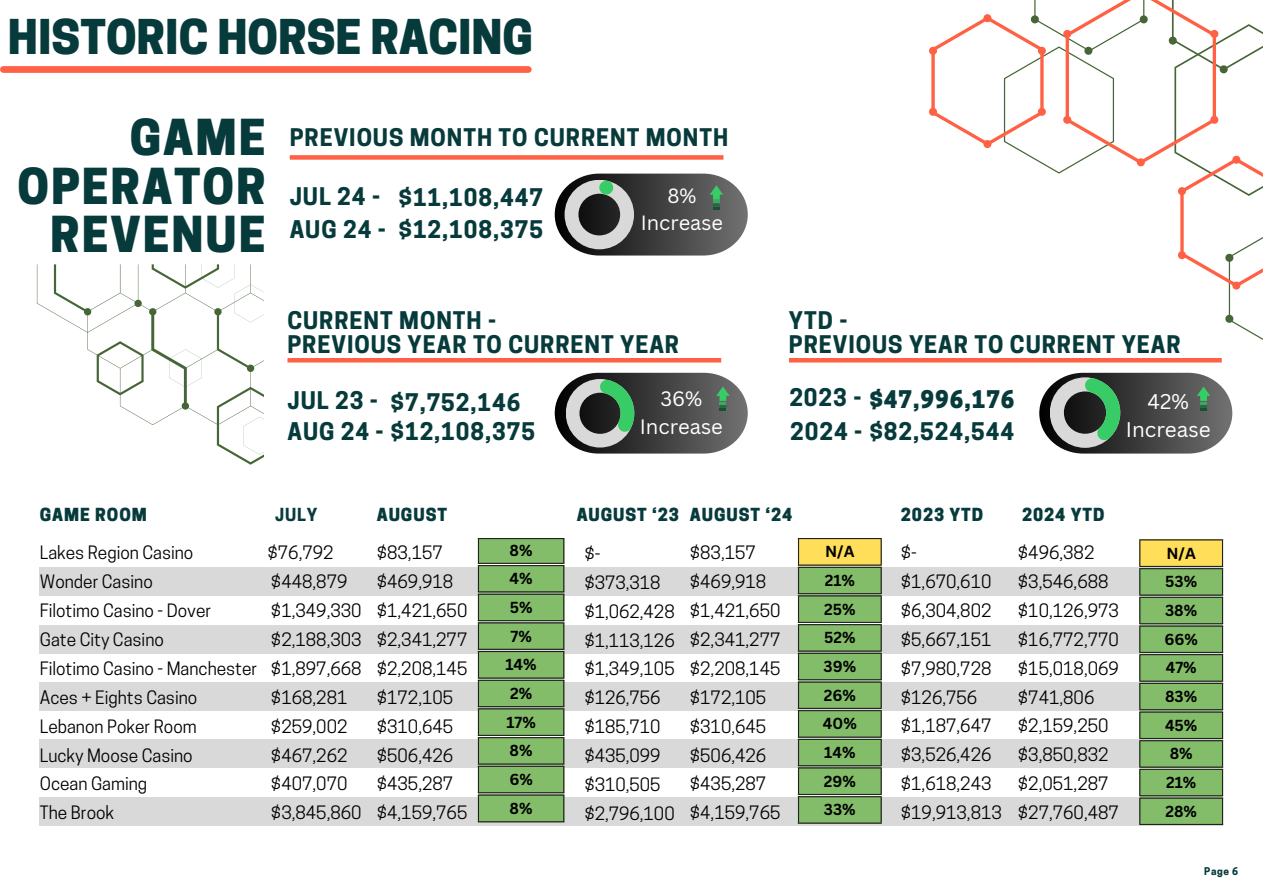
<style>
.page{position:relative;width:1263px;height:894px;background:#fff}
.page>*{position:absolute;margin:0;border:0;box-sizing:border-box;transform-origin:0 0}
.t1{font:800 46.5px/48.3px "Cooper Hewitt";letter-spacing:.04em;color:#073a3b;text-align:right}
.t2{font:800 45px "Cooper Hewitt";color:#073a3b}
.t3{font:700 22.8px/23.7px "Cooper Hewitt";letter-spacing:.04em;color:#073a3b}
.t4{font:800 22.8px "Cooper Hewitt";letter-spacing:.04em;color:#073a3b}
.t5{font:20.7px/28.7px "Canva Sans";color:#fff;text-align:center}
.t6{font:20.25px/28px "Canva Sans";color:#fff;text-align:center}
.t7{font:20.1px/27.8px "Canva Sans";color:#fff;text-align:center}
.t8{font:17.25px/28.8px "Cooper Hewitt";color:#000}
.t9{font:800 16.95px "Cooper Hewitt";letter-spacing:.055em;color:#073a3b}
.t10{font:700 16.95px "Cooper Hewitt";color:#073a3b}
.t11{font:700 15.6px "Canva Sans";color:#000}
.t12{font:700 10.05px "Cooper Hewitt";color:#073a3b}
</style>
<div class="page">
<div style="left:3px;top:66px;width:525px;height:7px;background:#ff6145"></div>
<svg style="left:1039px;top:372px;width:193px;height:81px;background:#616b64"></svg>
<svg style="left:555px;top:372px;width:193px;height:81px;background:#616a64"></svg>
<div style="left:40px;top:567px;width:1183px;height:29px;background:#d9d9d9"></div>
<div style="left:40px;top:624px;width:1183px;height:29px;background:#d9d9d9"></div>
<div style="left:40px;top:682px;width:1183px;height:28px;background:#d9d9d9"></div>
<div style="left:40px;top:739px;width:1183px;height:29px;background:#d9d9d9"></div>
<div style="left:40px;top:796px;width:1183px;height:29px;background:#d9d9d9"></div>
<svg style="left:478px;top:538px;width:86px;height:283px;background:#7cae65"></svg>
<hr style="left:478px;top:794px;width:86px;height:1px;background:#222">
<hr style="left:478px;top:821px;width:86px;height:1px;background:#222">
<hr style="left:798px;top:538px;width:84px;height:1px;background:#222">
<svg style="left:798px;top:539px;width:84px;height:283px;background:#87b164"></svg>
<hr style="left:798px;top:796px;width:84px;height:1px;background:#222">
<hr style="left:798px;top:822px;width:84px;height:1px;background:#222">
<svg style="left:37px;top:264px;width:227px;height:200px"></svg>
<svg style="left:243px;top:416px;width:21px;height:38px"></svg>
<svg style="left:929px;top:0;width:334px;height:340px"></svg>
<div style="left:290px;top:155px;width:433px;height:5px;background:#ff6145"></div>
<hr style="left:287px;top:358px;width:434px;height:4px;background:#ff6145">
<hr style="left:789px;top:358px;width:433px;height:4px;background:#ff6145">
<hr style="left:1139px;top:539px;width:84px;height:1px;background:#222">
<svg style="left:1139px;top:540px;width:84px;height:283px;background:#87b164"></svg>
<hr style="left:1139px;top:797px;width:84px;height:1px;background:#222">
<hr style="left:1139px;top:823px;width:84px;height:1px;background:#222">
<svg style="left:555px;top:173px;width:193px;height:82px;background:#686b69"></svg>
<h1 class="t2" style="left:8px;top:20px;width:527px">HISTORIC HORSE RACING</h1>
<h2 class="t1" style="left:17px;top:119px;width:250px">GAME<br>OPERATOR<br>REVENUE</h2>
<h6 class="t3" style="left:290px;top:128px;width:440px">PREVIOUS MONTH TO CURRENT MONTH</h6>
<p class="t3" style="left:398px;top:188px;width:146px">$11,108,447</p>
<p class="t3" style="left:290px;top:187px;width:92px">JUL 24 -</p>
<p class="t3" style="left:290px;top:220px;width:98px">AUG 24 -</p>
<p class="t3" style="left:398px;top:220px;width:146px">$12,108,375</p>
<h5 class="t7" style="left:641px;top:181px;width:84px">8%<br>Increase</h5>
<p class="t3" style="left:287px;top:312px;width:393px">CURRENT MONTH -<br>PREVIOUS YEAR TO CURRENT YEAR</p>
<h3 class="t3" style="left:789px;top:311px;width:393px">YTD -<br>PREVIOUS YEAR TO CURRENT YEAR</h3>
<p class="t3" style="left:789px;top:388px;width:74px">2023 -</p>
<p class="t3" style="left:790px;top:422px;width:225px">2024 - $82,524,544</p>
<p class="t3" style="left:287px;top:391px;width:92px">JUL 23 -</p>
<p class="t4" style="left:869px;top:391px;width:147px">$47,996,176</p>
<p class="t3" style="left:287px;top:422px;width:249px">AUG 24 - $12,108,375</p>
<h1 class="t6" style="left:640px;top:383px;width:85px">36%<br>Increase</h1>
<h6 class="t3" style="left:390px;top:393px;width:132px">$7,752,146</h6>
<p class="t5" style="left:1126px;top:386px;width:86px">42%<br>Increase</p>
<p class="t9" style="left:40px;top:508px;width:108px">GAME ROOM</p>
<p class="t10" style="left:275px;top:508px;width:44px">JULY</p>
<p class="t9" style="left:377px;top:508px;width:72px">AUGUST</p>
<p class="t8" style="left:40px;top:540px;width:219px">Lakes Region Casino<br>Wonder Casino<br>Filotimo Casino - Dover<br>Gate City Casino<br>Filotimo Casino - Manchester<br>Aces + Eights Casino<br>Lebanon Poker Room<br>Lucky Moose Casino<br>Ocean Gaming<br>The Brook</p>
<p class="t8" style="left:267px;top:540px;width:96px">$76,792 $448,879 $1,349,330 $2,188,303 $1,897,668 $168,281 $259,002 $467,262 $407,070 $3,845,860</p>
<p class="t8" style="left:377px;top:540px;width:92px">$83,157 $469,918 $1,421,650 $2,341,277 $2,208,145 $172,105 $310,645 $506,426 $435,287 $4,159,765</p>
<p class="t11" style="left:510px;top:539px;width:24px">8%</p>
<h2 class="t11" style="left:510px;top:567px;width:25px">4%</h2>
<h2 class="t11" style="left:510px;top:596px;width:24px">5%</h2>
<h2 class="t11" style="left:510px;top:624px;width:23px">7%</h2>
<h2 class="t11" style="left:505px;top:653px;width:33px">14%</h2>
<h2 class="t11" style="left:510px;top:682px;width:24px">2%</h2>
<h4 class="t11" style="left:506px;top:710px;width:31px">17%</h4>
<p class="t11" style="left:510px;top:739px;width:24px">8%</p>
<h2 class="t11" style="left:509px;top:768px;width:25px">6%</h2>
<h2 class="t11" style="left:510px;top:796px;width:24px">8%</h2>
<p class="t9" style="left:577px;top:508px;width:104px">AUGUST ‘23</p>
<p class="t8" style="left:584px;top:541px;width:92px">$- $373,318 $1,062,428 $1,113,126 $1,349,105 $126,756 $185,710 $435,099 $310,505 $2,796,100</p>
<p class="t9" style="left:690px;top:508px;width:104px">AUGUST ‘24</p>
<p class="t8" style="left:690px;top:540px;width:92px">$83,157 $469,918 $1,421,650 $2,341,277 $2,208,145 $172,105 $310,645 $506,426 $435,287 $4,159,765</p>
<h2 class="t11" style="left:825px;top:540px;width:31px">N/A</h2>
<h2 class="t11" style="left:825px;top:569px;width:32px">21%</h2>
<h2 class="t11" style="left:824px;top:597px;width:33px">25%</h2>
<h4 class="t11" style="left:824px;top:626px;width:33px">52%</h4>
<p class="t11" style="left:823px;top:655px;width:34px">39%</p>
<p class="t11" style="left:824px;top:683px;width:34px">26%</p>
<h2 class="t11" style="left:823px;top:712px;width:35px">40%</h2>
<h2 class="t11" style="left:824px;top:741px;width:33px">14%</h2>
<h2 class="t11" style="left:824px;top:769px;width:34px">29%</h2>
<h2 class="t11" style="left:824px;top:798px;width:33px">33%</h2>
<p class="t9" style="left:901px;top:508px;width:84px">2023 YTD</p>
<p class="t8" style="left:901px;top:540px;width:103px">$- $1,670,610 $6,304,802 $5,667,151 $7,980,728 $126,756 $1,187,647 $3,526,426 $1,618,243 $19,913,813</p>
<p class="t9" style="left:1022px;top:508px;width:84px">2024 YTD</p>
<p class="t8" style="left:1018px;top:540px;width:103px">$496,382 $3,546,688 $10,126,973 $16,772,770 $15,018,069 $741,806 $2,159,250 $3,850,832 $2,051,287 $27,760,487</p>
<h5 class="t11" style="left:1166px;top:541px;width:31px">N/A</h5>
<h5 class="t11" style="left:1165px;top:570px;width:33px">53%</h5>
<h5 class="t11" style="left:1165px;top:599px;width:34px">38%</h5>
<h5 class="t11" style="left:1164px;top:627px;width:35px">66%</h5>
<h5 class="t11" style="left:1166px;top:656px;width:32px">47%</h5>
<h5 class="t11" style="left:1165px;top:685px;width:34px">83%</h5>
<p class="t11" style="left:1165px;top:713px;width:34px">45%</p>
<p class="t11" style="left:1170px;top:742px;width:24px">8%</p>
<p class="t11" style="left:1166px;top:771px;width:32px">21%</p>
<p class="t11" style="left:1165px;top:799px;width:33px">28%</p>
<p class="t12" style="left:1204px;top:867px;width:35px">Page 6</p>
</div>
